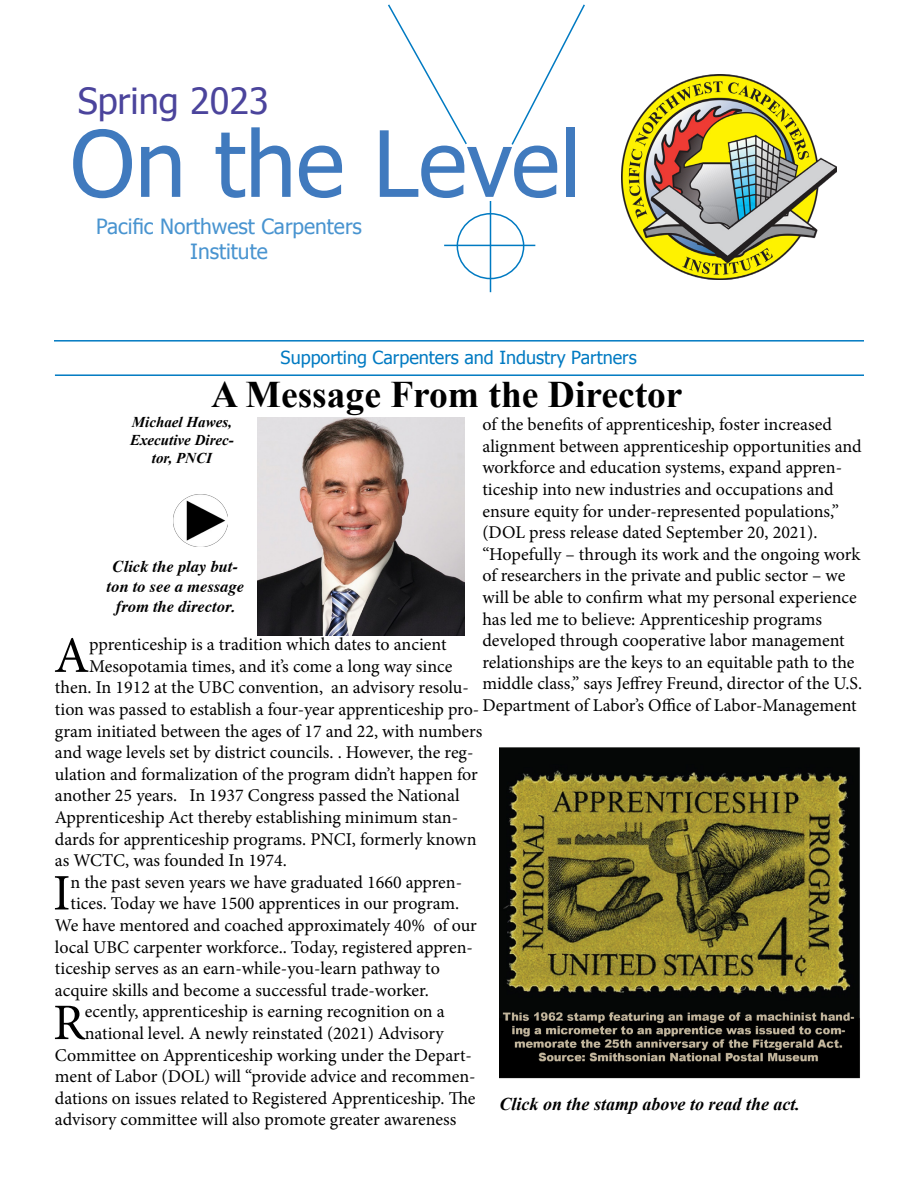
<style>
.page{position:relative;width:918px;height:1188px;background:#fff}
.page>*{position:absolute;margin:0;border:0;box-sizing:border-box;transform-origin:0 0}
.t1{font:91.5px "Tahoma";color:#407abe}
.t2{font:51.3px "Minion Pro";color:#000}
.t3{font:700 37.5px "Times New Roman";color:#000}
.t4{font:36px "Tahoma";color:#4b449c}
.t5{font:21px/25.2px "Tahoma";color:#4994d0;text-align:center}
.t6{font:18px/21.6px "Minion Pro";letter-spacing:-.005em;color:#000}
.t7{font:18px "Tahoma";color:#007ac2}
.t8{font:italic 700 18px "Times New Roman";color:#000}
.t9{font:italic 700 16.5px/19.8px "Times";color:#000;text-align:center}
.t10{font:italic 700 15px/18px "Times New Roman";color:#000;text-align:center}
</style>
<div class="page">
<hr style="left:54px;top:340px;width:810px;height:2px;background:#007ac2">
<hr style="left:55px;top:374px;width:809px;height:2px;background:#007ac2">
<svg style="left:388px;top:4px;width:79px;height:141px"></svg>
<svg style="left:511px;top:4px;width:74px;height:141px"></svg>
<hr style="left:490px;top:201px;width:1px;height:91px;background:#007ac2">
<div style="left:457px;top:213px;width:67px;height:66px;border:2px solid #007ac2;border-radius:50%"></div>
<hr style="left:444px;top:245px;width:91px;height:1px;background:#007ac2">
<img style="left:621px;top:75px;width:216px;height:204px">
<img style="left:257px;top:417px;width:208px;height:218px">
<img style="left:174px;top:494px;width:54px;height:53px">
<img style="left:500px;top:747px;width:360px;height:332px">
<h3 class="t4" style="left:78px;top:77px;width:193px">Spring 2023</h3>
<h1 class="t1" style="left:70px;top:102px;width:512px">On the Level</h1>
<p class="t5" style="left:96px;top:212px;width:267px">Pacific Northwest Carpenters<br>Institute</p>
<p class="t7" style="left:281px;top:346px;width:358px">Supporting Carpenters and Industry Partners</p>
<h3 class="t3" style="left:211px;top:368px;width:473px">A Message From the Director</h3>
<p class="t10" style="left:130px;top:413px;width:105px">Michael Hawes,<br>Executive Direc&shy;tor, PNCI</p>
<p class="t6" style="left:482px;top:414px;width:381px">of the benefits of apprenticeship, foster increased alignment between apprenticeship opportunities and workforce and education systems, expand appren&shy;ticeship into new industries and occupations and ensure equity for under-represented populations,” (DOL press release dated September 20, 2021). “Hopefully – through its work and the ongoing work of researchers in the private and public sector – we will be able to confirm what my personal experience has led me to believe: Apprenticeship programs developed through cooperative labor management relationships are the keys to an equitable path to the middle class,” says Jeffrey Freund, director of the U.S.<br>Department of Labor’s Office of Labor-Management</p>
<p class="t9" style="left:107px;top:555px;width:139px">Click the play but&shy;ton to see a message from the director.</p>
<h2 class="t2" style="left:54px;top:621px;width:37px">A</h2>
<p class="t6" style="left:89px;top:634px;width:359px">pprenticeship is a tradition which dates to ancient</p>
<p class="t6" style="left:89px;top:655px;width:365px">Mesopotamia times, and it’s come a long way since</p>
<p class="t6" style="left:55px;top:677px;width:415px">then. In 1912 at the UBC convention, an advisory resolu-</p>
<p class="t6" style="left:55px;top:699px;width:426px">tion was passed to establish a four-year apprenticeship pro-</p>
<p class="t6" style="left:55px;top:720px;width:429px">gram initiated between the ages of 17 and 22, with numbers</p>
<p class="t6" style="left:55px;top:742px;width:420px">and wage levels set by district councils. . However, the reg-</p>
<p class="t6" style="left:55px;top:763px;width:424px">ulation and formalization of the program didn’t happen for</p>
<p class="t6" style="left:55px;top:785px;width:406px">another 25 years. In 1937 Congress passed the National</p>
<p class="t6" style="left:55px;top:807px;width:405px">Apprenticeship Act thereby establishing minimum stan-</p>
<p class="t6" style="left:55px;top:828px;width:423px">dards for apprenticeship programs. PNCI, formerly known</p>
<p class="t6" style="left:55px;top:850px;width:234px">as WCTC, was founded In 1974.</p>
<h2 class="t2" style="left:53px;top:859px;width:19px">I</h2>
<p class="t6" style="left:70px;top:871px;width:393px">n the past seven years we have graduated 1660 appren-</p>
<p class="t6" style="left:70px;top:893px;width:390px">tices. Today we have 1500 apprentices in our program.</p>
<p class="t6" style="left:55px;top:915px;width:424px">We have mentored and coached approximately 40% of our</p>
<p class="t6" style="left:55px;top:936px;width:420px">local UBC carpenter workforce.. Today, registered appren-</p>
<p class="t6" style="left:55px;top:958px;width:386px">ticeship serves as an earn-while-you-learn pathway to</p>
<p class="t6" style="left:55px;top:979px;width:375px">acquire skills and become a successful trade-worker.</p>
<h2 class="t2" style="left:53px;top:988px;width:33px">R</h2>
<p class="t6" style="left:85px;top:1001px;width:361px">ecently, apprenticeship is earning recognition on a</p>
<p class="t6" style="left:85px;top:1023px;width:361px">national level. A newly reinstated (2021) Advisory</p>
<p class="t6" style="left:55px;top:1044px;width:418px">Committee on Apprenticeship working under the Depart-</p>
<p class="t6" style="left:55px;top:1066px;width:422px">ment of Labor (DOL) will “provide advice and recommen-</p>
<p class="t6" style="left:55px;top:1087px;width:422px">dations on issues related to Registered Apprenticeship. The</p>
<p class="t6" style="left:55px;top:1109px;width:403px">advisory committee will also promote greater awareness</p>
<p class="t8" style="left:500px;top:1092px;width:302px">Click on the stamp above to read the act.</p>
</div>
